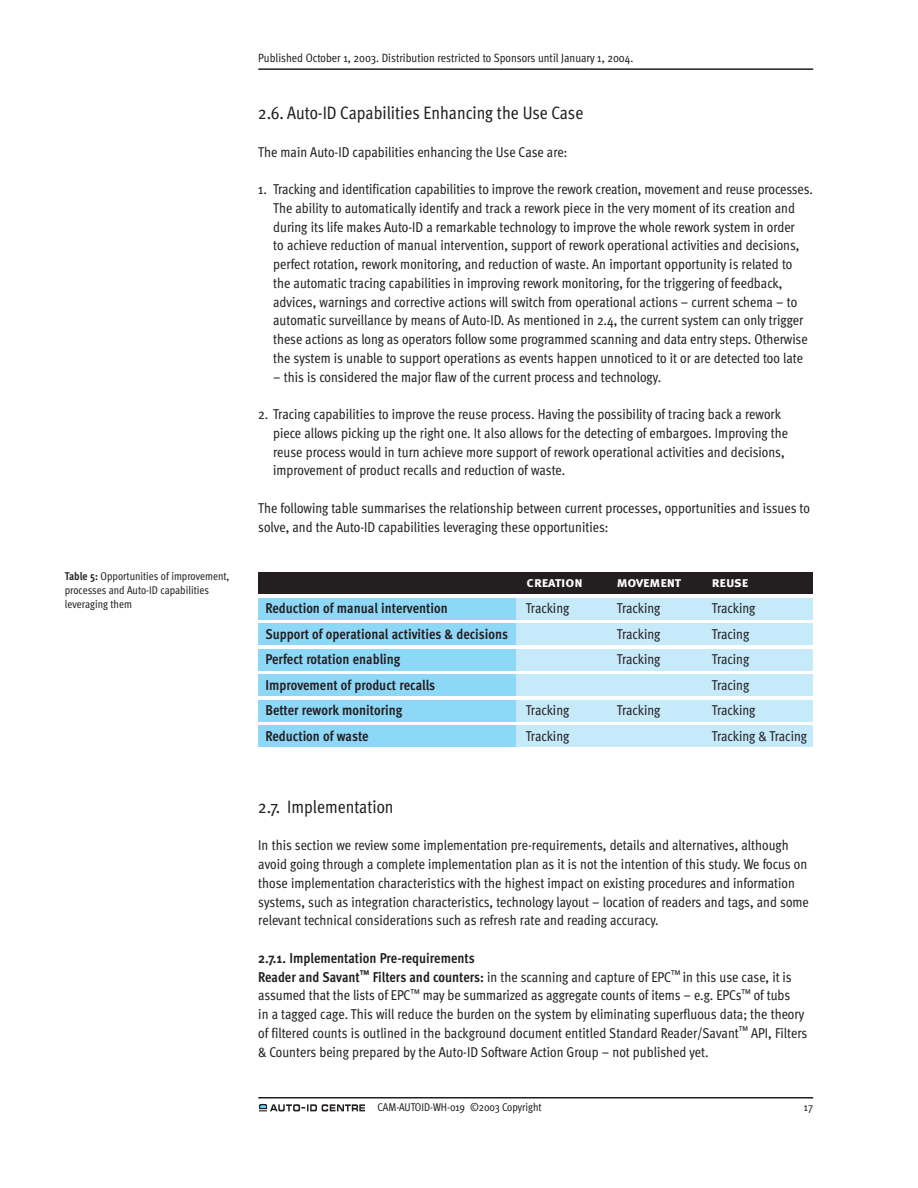
<style>
.page{position:relative;width:918px;height:1188px;background:#fff}
.page>*{position:absolute;margin:0;border:0;box-sizing:border-box;transform-origin:0 0}
.t1{font:18px "Meta Cond";color:#231f20}
.t2{font:14.25px/18.8px "Meta Cond";color:#231f20}
.t3{font:700 14.25px "Meta Cond";color:#231f20}
.t4{font:14.25px "Meta Bold Caps";letter-spacing:-.005em;color:#fff}
.t5{font:12px "Meta Cond";color:#231f20}
.t6{font:11.25px/14.2px "Meta Cond";color:#231f20}
.s1{font-weight:700}
</style>
<div class="page">
<hr style="left:258px;top:68px;width:555px;height:2px;background:#231f20">
<hr style="left:258px;top:1097px;width:555px;height:2px;background:#231f20">
<svg style="left:259px;top:1104px;width:106px;height:7px"></svg>
<div style="left:258px;top:598px;width:555px;height:22px;background:#c6eafa"></div>
<div style="left:258px;top:624px;width:555px;height:21px;background:#c6eafa"></div>
<div style="left:258px;top:649px;width:555px;height:22px;background:#c6eafa"></div>
<div style="left:258px;top:675px;width:555px;height:21px;background:#c6eafa"></div>
<div style="left:258px;top:700px;width:555px;height:22px;background:#c6eafa"></div>
<div style="left:258px;top:726px;width:555px;height:21px;background:#c6eafa"></div>
<div style="left:258px;top:598px;width:258px;height:22px;background:#8dd7f7"></div>
<div style="left:258px;top:624px;width:258px;height:21px;background:#8dd7f7"></div>
<div style="left:258px;top:649px;width:258px;height:22px;background:#8dd7f7"></div>
<div style="left:258px;top:675px;width:258px;height:21px;background:#8dd7f7"></div>
<div style="left:258px;top:700px;width:258px;height:22px;background:#8dd7f7"></div>
<div style="left:258px;top:726px;width:258px;height:21px;background:#8dd7f7"></div>
<div style="left:258px;top:573px;width:555px;height:21px;background:#231f20"></div>
<p class="t6" style="left:65px;top:569px;width:166px"><span class="s1">Table 5:</span> Opportunities of improvement, processes and Auto-ID capabilities leveraging them</p>
<p class="t5" style="left:258px;top:53px;width:377px">Published October 1, 2003. Distribution restricted to Sponsors until January 1, 2004.</p>
<p class="t1" style="left:258px;top:106px;width:326px">2.6. Auto-ID Capabilities Enhancing the Use Case</p>
<p class="t2" style="left:258px;top:143px;width:310px">The main Auto-ID capabilities enhancing the Use Case are:</p>
<p class="t2" style="left:273px;top:181px;width:541px;text-indent:-15px">1. Tracking and identification capabilities to improve the rework creation, movement and reuse processes.<br>The ability to automatically identify and track a rework piece in the very moment of its creation and during its life makes Auto-ID a remarkable technology to improve the whole rework system in order<br>to achieve reduction of manual intervention, support of rework operational activities and decisions, perfect rotation, rework monitoring, and reduction of waste. An important opportunity is related to the automatic tracing capabilities in improving rework monitoring, for the triggering of feedback, advices, warnings and corrective actions will switch from operational actions – current schema – to automatic surveillance by means of Auto-ID. As mentioned in 2.4, the current system can only trigger these actions as long as operators follow some programmed scanning and data entry steps. Otherwise the system is unable to support operations as events happen unnoticed to it or are detected too late</p>
<p class="t2" style="left:273px;top:368px;width:389px">– this is considered the major flaw of the current process and technology.</p>
<p class="t2" style="left:273px;top:406px;width:516px;text-indent:-15px">2. Tracing capabilities to improve the reuse process. Having the possibility of tracing back a rework piece allows picking up the right one. It also allows for the detecting of embargoes. Improving the reuse process would in turn achieve more support of rework operational activities and decisions, improvement of product recalls and reduction of waste.</p>
<p class="t2" style="left:258px;top:500px;width:553px">The following table summarises the relationship between current processes, opportunities and issues to solve, and the Auto-ID capabilities leveraging these opportunities:</p>
<p class="t4" style="left:527px;top:574px;width:58px">creation</p>
<p class="t4" style="left:617px;top:574px;width:66px">movement</p>
<p class="t4" style="left:712px;top:574px;width:38px">reuse</p>
<p class="t3" style="left:265px;top:603px;width:184px">Reduction of manual intervention</p>
<p class="t2" style="left:526px;top:600px;width:45px">Tracking</p>
<p class="t2" style="left:617px;top:600px;width:45px">Tracking</p>
<p class="t2" style="left:712px;top:600px;width:45px">Tracking</p>
<p class="t3" style="left:265px;top:628px;width:244px">Support of operational activities &amp; decisions</p>
<p class="t2" style="left:617px;top:625px;width:45px">Tracking</p>
<p class="t2" style="left:712px;top:625px;width:39px">Tracing</p>
<p class="t3" style="left:265px;top:654px;width:136px">Perfect rotation enabling</p>
<p class="t2" style="left:617px;top:651px;width:45px">Tracking</p>
<p class="t2" style="left:712px;top:651px;width:39px">Tracing</p>
<p class="t3" style="left:265px;top:679px;width:171px">Improvement of product recalls</p>
<p class="t2" style="left:712px;top:676px;width:39px">Tracing</p>
<p class="t3" style="left:265px;top:705px;width:138px">Better rework monitoring</p>
<p class="t2" style="left:526px;top:702px;width:45px">Tracking</p>
<p class="t2" style="left:617px;top:702px;width:45px">Tracking</p>
<p class="t2" style="left:712px;top:702px;width:45px">Tracking</p>
<p class="t3" style="left:265px;top:730px;width:105px">Reduction of waste</p>
<p class="t2" style="left:526px;top:727px;width:45px">Tracking</p>
<p class="t2" style="left:712px;top:727px;width:97px">Tracking &amp; Tracing</p>
<p class="t1" style="left:258px;top:800px;width:137px">2.7. Implementation</p>
<p class="t2" style="left:258px;top:837px;width:552px">In this section we review some implementation pre-requirements, details and alternatives, although avoid going through a complete implementation plan as it is not the intention of this study. We focus on those implementation characteristics with the highest impact on existing procedures and information systems, such as integration characteristics, technology layout – location of readers and tags, and some relevant technical considerations such as refresh rate and reading accuracy.</p>
<p class="t2" style="left:258px;top:950px;width:551px"><span class="s1">2.7.1. Implementation Pre-requirements<br>Reader and Savant</span><sup>™</sup> <span class="s1">Filters and counters:</span> in the scanning and capture of EPC<sup>™</sup> in this use case, it is assumed that the lists of EPC<sup>™</sup> may be summarized as aggregate counts of items – e.g. EPCs<sup>™</sup> of tubs<br>in a tagged cage. This will reduce the burden on the system by eliminating superfluous data; the theory of filtered counts is outlined in the background document entitled Standard Reader/Savant<sup>™</sup> API, Filters &amp; Counters being prepared by the Auto-ID Software Action Group – not published yet.</p>
<p class="t6" style="left:377px;top:1101px;width:166px">CAM-AUTOID-WH-019 ©2003 Copyright</p>
<p class="t6" style="left:804px;top:1101px;width:11px">17</p>
</div>
